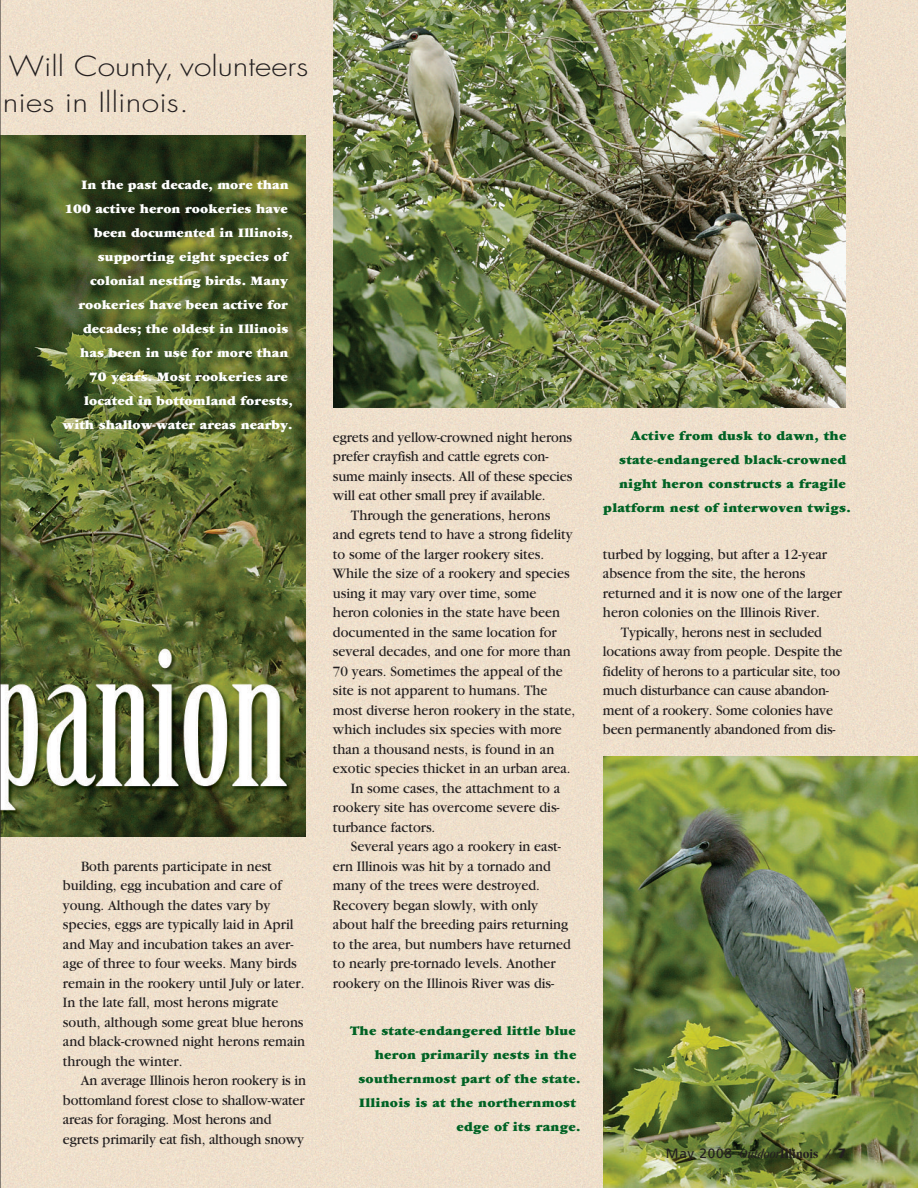
<style>
.page{position:relative;width:918px;height:1188px;background:#fff}
.page>*{position:absolute;margin:0;border:0;box-sizing:border-box;transform-origin:0 0}
.t1{font:300 27px/36px "Futura";color:#231f20;scale:1.18 1}
.t2{font:15px/19.5px "Garamond";color:#231f20;scale:.95 1}
.t3{font:900 13.5px "Garamond";letter-spacing:.005em;color:#fff}
.t4{font:900 13.5px "Garamond";letter-spacing:.02em;color:#006224}
.t5{font:italic condensed 13.5px "Garamond";color:#231f20}
.s1{font-family:"Frutiger";font-style:normal;font-stretch:normal}
.s2{font-weight:700;font-style:normal}
.s3{font-family:"Frutiger";font-weight:900;font-style:normal;font-stretch:normal}
</style>
<div class="page">
<div style="left:1px;top:0;width:917px;height:1188px;background:#efdfcc"></div>
<img style="left:603px;top:756px;width:315px;height:432px">
<img style="left:1px;top:135px;width:305px;height:702px">
<img style="left:333px;top:0;width:513px;height:408px">
<hr style="left:0;top:0;width:1px;height:1188px;background:#231f20">
<h1 class="t1" style="left:3px;top:51px;width:261px">Will County, volunteers nies in Illinois.</h1>
<p class="t3" style="left:81px;top:180px;width:209px">In the past decade, more than</p>
<p class="t3" style="left:64px;top:204px;width:225px">100 active heron rookeries have</p>
<p class="t3" style="left:94px;top:228px;width:200px">been documented in Illinois,</p>
<p class="t3" style="left:98px;top:252px;width:191px">supporting eight species of</p>
<p class="t3" style="left:90px;top:276px;width:199px">colonial nesting birds. Many</p>
<p class="t3" style="left:78px;top:300px;width:211px">rookeries have been active for</p>
<p class="t3" style="left:83px;top:324px;width:207px">decades; the oldest in Illinois</p>
<p class="t3" style="left:80px;top:348px;width:210px">has been in use for more than</p>
<p class="t3" style="left:89px;top:372px;width:200px">70 years. Most rookeries are</p>
<p class="t3" style="left:84px;top:396px;width:210px">located in bottomland forests,</p>
<p class="t3" style="left:63px;top:420px;width:231px">with shallow-water areas nearby.</p>
<p class="t2" style="left:63px;top:858px;width:256px;text-indent:18px">Both parents participate in nest building, egg incubation and care of young. Although the dates vary by species, eggs are typically laid in April and May and incubation takes an aver&shy;age of three to four weeks. Many birds remain in the rookery until July or later.<br>In the late fall, most herons migrate south, although some great blue herons and black-crowned night herons remain through the winter.</p>
<p class="t2" style="left:63px;top:1072px;width:257px;text-indent:18px">An average Illinois heron rookery is in bottomland forest close to shallow-water areas for foraging. Most herons and egrets primarily eat fish, although snowy</p>
<p class="t2" style="left:333px;top:429px;width:253px">egrets and yellow-crowned night herons prefer crayfish and cattle egrets con&shy;sume mainly insects. All of these species will eat other small prey if available.</p>
<p class="t2" style="left:351px;top:507px;width:211px">Through the generations, herons</p>
<p class="t2" style="left:333px;top:526px;width:254px">and egrets tend to have a strong fidelity</p>
<p class="t2" style="left:333px;top:546px;width:224px">to some of the larger rookery sites.</p>
<p class="t2" style="left:333px;top:565px;width:251px">While the size of a rookery and species</p>
<p class="t2" style="left:333px;top:585px;width:216px">using it may vary over time, some</p>
<p class="t2" style="left:333px;top:604px;width:241px">heron colonies in the state have been</p>
<p class="t2" style="left:333px;top:624px;width:237px">documented in the same location for</p>
<p class="t2" style="left:333px;top:643px;width:252px">several decades, and one for more than</p>
<p class="t2" style="left:333px;top:663px;width:243px">70 years. Sometimes the appeal of the</p>
<p class="t2" style="left:333px;top:682px;width:227px">site is not apparent to humans. The</p>
<p class="t2" style="left:333px;top:702px;width:257px">most diverse heron rookery in the state,</p>
<p class="t2" style="left:333px;top:721px;width:243px">which includes six species with more</p>
<p class="t2" style="left:333px;top:741px;width:234px">than a thousand nests, is found in an</p>
<p class="t2" style="left:333px;top:760px;width:252px">exotic species thicket in an urban area.</p>
<p class="t2" style="left:351px;top:780px;width:222px">In some cases, the attachment to a</p>
<p class="t2" style="left:333px;top:799px;width:240px">rookery site has overcome severe dis-</p>
<p class="t2" style="left:333px;top:819px;width:109px">turbance factors.</p>
<p class="t2" style="left:351px;top:838px;width:223px">Several years ago a rookery in east-</p>
<p class="t2" style="left:333px;top:858px;width:231px">ern Illinois was hit by a tornado and</p>
<p class="t2" style="left:333px;top:877px;width:219px">many of the trees were destroyed.</p>
<p class="t2" style="left:333px;top:897px;width:217px">Recovery began slowly, with only</p>
<p class="t2" style="left:333px;top:916px;width:249px">about half the breeding pairs returning</p>
<p class="t2" style="left:333px;top:936px;width:252px">to the area, but numbers have returned</p>
<p class="t2" style="left:333px;top:955px;width:236px">to nearly pre-tornado levels. Another</p>
<p class="t2" style="left:333px;top:975px;width:234px">rookery on the Illinois River was dis-</p>
<p class="t4" style="left:350px;top:1026px;width:227px">The state-endangered little blue</p>
<p class="t4" style="left:375px;top:1050px;width:203px">heron primarily nests in the</p>
<p class="t4" style="left:358px;top:1074px;width:224px">southernmost part of the state.</p>
<p class="t4" style="left:359px;top:1098px;width:219px">Illinois is at the northernmost</p>
<p class="t4" style="left:456px;top:1122px;width:126px">edge of its range.</p>
<p class="t4" style="left:631px;top:431px;width:217px">Active from dusk to dawn, the</p>
<p class="t4" style="left:619px;top:455px;width:229px">state-endangered black-crowned</p>
<p class="t4" style="left:619px;top:479px;width:228px">night heron constructs a fragile</p>
<p class="t4" style="left:603px;top:503px;width:249px">platform nest of interwoven twigs.</p>
<p class="t2" style="left:603px;top:546px;width:253px">turbed by logging, but after a 12-year absence from the site, the herons returned and it is now one of the larger heron colonies on the Illinois River.</p>
<p class="t2" style="left:603px;top:624px;width:254px;text-indent:18px">Typically, herons nest in secluded locations away from people. Despite the fidelity of herons to a particular site, too much disturbance can cause abandon&shy;ment of a rookery. Some colonies have been permanently abandoned from dis-</p>
<p class="t5" style="left:666px;top:1148px;width:182px"><span class="s1">May 2008</span> Outdoor<span class="s2">Illinois</span> / <span class="s3">7</span></p>
</div>
